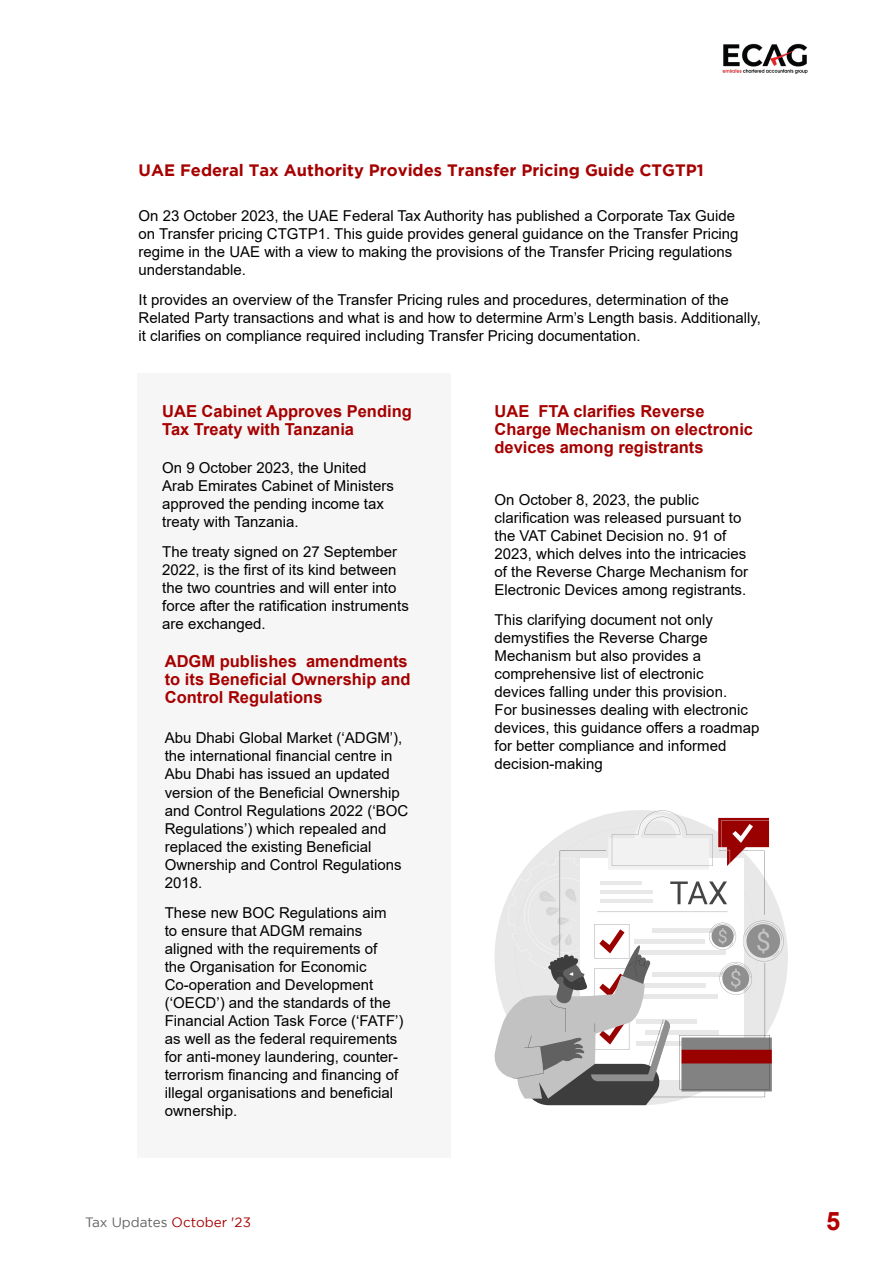
<style>
.page{position:relative;width:893px;height:1263px;background:#fff}
.page>*{position:absolute;margin:0;border:0;box-sizing:border-box;transform-origin:0 0}
.t1{font:700 25.5px "Arial";color:#b40000}
.t2{font:700 16.5px/18px "Arial";color:#a60000}
.t3{font:700 16.5px "Gotham";color:#a60000}
.t4{font:15px/18px "Arial";color:#000}
.t5{font:13.5px "Gotham";color:#5f6161}
.s1{color:#a60000}
</style>
<div class="page">
<div style="left:138px;top:373px;width:313px;height:785px;background:#f6f6f6"></div>
<svg style="left:494px;top:810px;width:290px;height:295px"></svg>
<div style="left:681px;top:1050px;width:91px;height:13px;background:#900"></div>
<img style="left:722px;top:43px;width:86px;height:31px">
<p class="t3" style="left:139px;top:160px;width:567px">UAE Federal Tax Authority Provides Transfer Pricing Guide CTGTP1</p>
<p class="t4" style="left:139px;top:207px;width:602px">On 23 October 2023, the UAE Federal Tax Authority has published a Corporate Tax Guide on Transfer pricing CTGTP1. This guide provides general guidance on the Transfer Pricing regime in the UAE with a view to making the provisions of the Transfer Pricing regulations understandable.</p>
<p class="t4" style="left:139px;top:291px;width:624px">It provides an overview of the Transfer Pricing rules and procedures, determination of the<br>Related Party transactions and what is and how to determine Arm’s Length basis. Additionally, it clarifies on compliance required including Transfer Pricing documentation.</p>
<p class="t2" style="left:162px;top:402px;width:251px">UAE Cabinet Approves Pending<br>Tax Treaty with Tanzania</p>
<p class="t4" style="left:162px;top:459px;width:233px">On 9 October 2023, the United<br>Arab Emirates Cabinet of Ministers approved the pending income tax treaty with Tanzania.</p>
<p class="t4" style="left:162px;top:543px;width:248px">The treaty signed on 27 September<br>2022, is the first of its kind between the two countries and will enter into force after the ratification instruments are exchanged.</p>
<p class="t2" style="left:165px;top:652px;width:247px">ADGM publishes amendments to its Beneficial Ownership and<br>Control Regulations</p>
<p class="t4" style="left:165px;top:729px;width:245px">Abu Dhabi Global Market (‘ADGM’), the international financial centre in<br>Abu Dhabi has issued an updated version of the Beneficial Ownership and Control Regulations 2022 (‘BOC<br>Regulations’) which repealed and replaced the existing Beneficial<br>Ownership and Control Regulations<br>2018.</p>
<p class="t4" style="left:165px;top:903px;width:240px">These new BOC Regulations aim<br>to ensure that ADGM remains aligned with the requirements of<br>the Organisation for Economic<br>Co-operation and Development (‘OECD’) and the standards of the<br>Financial Action Task Force (‘FATF’) as well as the federal requirements for anti-money laundering, counter&shy;terrorism financing and financing of illegal organisations and beneficial ownership.</p>
<p class="t2" style="left:495px;top:402px;width:260px">UAE FTA clarifies Reverse<br>Charge Mechanism on electronic devices among registrants</p>
<p class="t4" style="left:495px;top:490px;width:255px">On October 8, 2023, the public clarification was released pursuant to the VAT Cabinet Decision no. 91 of 2023, which delves into the intricacies of the Reverse Charge Mechanism for Electronic Devices among registrants.</p>
<p class="t4" style="left:495px;top:610px;width:266px">This clarifying document not only demystifies the Reverse Charge Mechanism but also provides a comprehensive list of electronic<br>devices falling under this provision.<br>For businesses dealing with electronic devices, this guidance offers a roadmap for better compliance and informed decision-making</p>
<p class="t5" style="left:85px;top:1215px;width:167px">Tax Updates <span class="s1">October '23</span></p>
<h1 class="t1" style="left:826px;top:1203px;width:16px">5</h1>
</div>
